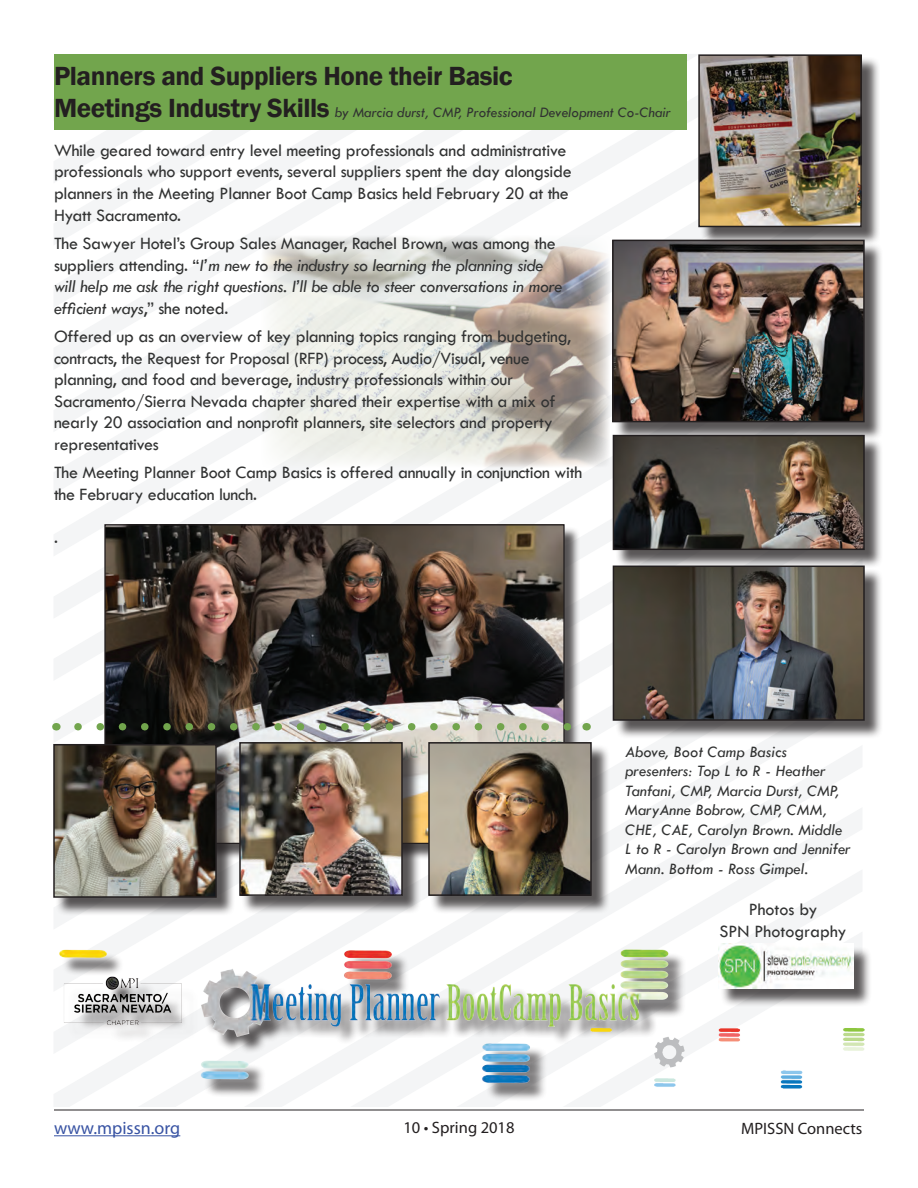
<style>
.page{position:relative;width:918px;height:1188px;background:#fff}
.page>*{position:absolute;margin:0;border:0;box-sizing:border-box;transform-origin:0 0}
.t1{font:600 27px/32.4px "Franklin Gothic";letter-spacing:-.015em;color:#231f20}
.t2{font:18px/21.6px "Tw Cen";letter-spacing:-.015em;color:#313232}
.t3{font:italic 18px/21.6px "Tw Cen";letter-spacing:-.015em;color:#313232}
.t4{font:18px "Myriad Pro";color:#3853a3}
.t5{font:italic 16.5px/19.5px "Tw Cen";color:#313232}
.t6{font:16.5px "Myriad Pro";color:#231f20}
.t7{font:italic 15px "Tw Cen";color:#313232}
.s1{font-style:normal}
</style>
<div class="page">
<hr style="left:54px;top:1135px;width:126px;height:1px;background:#3853a3">
<hr style="left:54px;top:1110px;width:810px;height:1px;background:#231f20">
<svg style="left:54px;top:130px;width:644px;height:55px"></svg>
<svg style="left:54px;top:185px;width:647px;height:62px"></svg>
<svg style="left:54px;top:247px;width:558px;height:63px"></svg>
<svg style="left:54px;top:310px;width:558px;height:62px"></svg>
<svg style="left:54px;top:372px;width:560px;height:62px"></svg>
<svg style="left:54px;top:434px;width:560px;height:62px"></svg>
<svg style="left:54px;top:496px;width:561px;height:60px"></svg>
<svg style="left:610px;top:746px;width:252px;height:48px"></svg>
<svg style="left:116px;top:794px;width:746px;height:140px"></svg>
<svg style="left:128px;top:841px;width:734px;height:266px"></svg>
<svg style="left:153px;top:889px;width:709px;height:218px"></svg>
<svg style="left:178px;top:936px;width:684px;height:171px"></svg>
<svg style="left:203px;top:984px;width:659px;height:123px"></svg>
<svg style="left:253px;top:1093px;width:609px;height:14px"></svg>
<div style="left:54px;top:54px;width:633px;height:76px;background:#72a54d"></div>
<div style="left:62px;top:952px;width:624px;height:149px;background:#231f20;opacity:.75"></div>
<img style="left:54px;top:934px;width:633px;height:159px">
<img style="left:262px;top:236px;width:347px;height:231px">
<div style="left:106px;top:526px;width:475px;height:334px;background:#231f20;opacity:.75"></div>
<img style="left:106px;top:526px;width:457px;height:316px">
<svg style="left:78px;top:723px;width:497px;height:7px;background:#909c81"></svg>
<div style="left:614px;top:242px;width:269px;height:199px;background:#231f20;opacity:.75"></div>
<img style="left:615px;top:243px;width:247px;height:176px">
<div style="left:612px;top:240px;width:253px;height:182px;border:2px solid #231f20"></div>
<div style="left:615px;top:437px;width:268px;height:132px;background:#231f20;opacity:.75"></div>
<img style="left:616px;top:438px;width:246px;height:109px">
<div style="left:613px;top:435px;width:252px;height:115px;border:2px solid #231f20"></div>
<div style="left:615px;top:568px;width:268px;height:172px;background:#231f20;opacity:.75"></div>
<img style="left:616px;top:569px;width:246px;height:149px">
<div style="left:613px;top:566px;width:252px;height:155px;border:2px solid #231f20"></div>
<div style="left:701px;top:57px;width:179px;height:189px;background:#231f20;opacity:.75"></div>
<img style="left:701px;top:57px;width:158px;height:167px">
<div style="left:698px;top:54px;width:164px;height:173px;border:2px solid #231f20"></div>
<div style="left:430px;top:744px;width:180px;height:170px;background:#231f20;opacity:.75"></div>
<img style="left:431px;top:745px;width:158px;height:148px">
<div style="left:428px;top:742px;width:164px;height:154px;border:2px solid #231f20"></div>
<div style="left:242px;top:744px;width:179px;height:170px;background:#231f20;opacity:.75"></div>
<img style="left:242px;top:745px;width:158px;height:148px">
<div style="left:239px;top:742px;width:164px;height:154px;border:2px solid #231f20"></div>
<div style="left:56px;top:746px;width:179px;height:170px;background:#231f20;opacity:.75"></div>
<img style="left:56px;top:747px;width:158px;height:148px">
<div style="left:53px;top:744px;width:164px;height:154px;border:2px solid #231f20"></div>
<img style="left:588px;top:1022px;width:277px;height:71px">
<div style="left:720px;top:946px;width:152px;height:61px;background:#231f20;opacity:.75"></div>
<img style="left:718px;top:944px;width:135px;height:44px">
<h1 class="t1" style="left:54px;top:60px;width:460px">Planners and Suppliers Hone their Basic<br>Meetings Industry Skills</h1>
<p class="t2" style="left:54px;top:139px;width:519px">While geared toward entry level meeting professionals and administrative professionals who support events, several suppliers spent the day alongside planners in the Meeting Planner Boot Camp Basics held February 20 at the Hyatt Sacramento.</p>
<p class="t3" style="left:54px;top:232px;width:510px"><span class="s1">The Sawyer Hotel’s Group Sales Manager, Rachel Brown, was among the suppliers attending. “</span>I’m new to the industry so learning the planning side will help me ask the right questions. I’ll be able to steer conversations in more efficient ways<span class="s1">,” she noted.</span></p>
<p class="t2" style="left:54px;top:326px;width:519px">Offered up as an overview of key planning topics ranging from budgeting, contracts, the Request for Proposal (RFP) process, Audio/Visual, venue planning, and food and beverage, industry professionals within our Sacramento/Sierra Nevada chapter shared their expertise with a mix of nearly 20 association and nonprofit planners, site selectors and property representatives</p>
<p class="t2" style="left:54px;top:462px;width:530px">The Meeting Planner Boot Camp Basics is offered annually in conjunction with the February education lunch.</p>
<p class="t2" style="left:54px;top:527px;width:5px">.</p>
<p class="t7" style="left:335px;top:104px;width:337px">by Marcia durst, CMP, Professional Development Co-Chair</p>
<p class="t5" style="left:625px;top:741px;width:227px">Above, Boot Camp Basics presenters: Top L to R - Heather<br>Tanfani, CMP, Marcia Durst, CMP,<br>MaryAnne Bobrow, CMP, CMM,<br>CHE, CAE, Carolyn Brown. Middle<br>L to R - Carolyn Brown and Jennifer<br>Mann. Bottom - Ross Gimpel.</p>
<p class="t2" style="left:720px;top:899px;width:128px;text-align:center">Photos by<br>SPN Photography</p>
<p class="t4" style="left:54px;top:1117px;width:128px">www.mpissn.org</p>
<p class="t6" style="left:403px;top:1117px;width:113px">10 • Spring 2018</p>
<p class="t6" style="left:741px;top:1118px;width:123px">MPISSN Connects</p>
</div>
